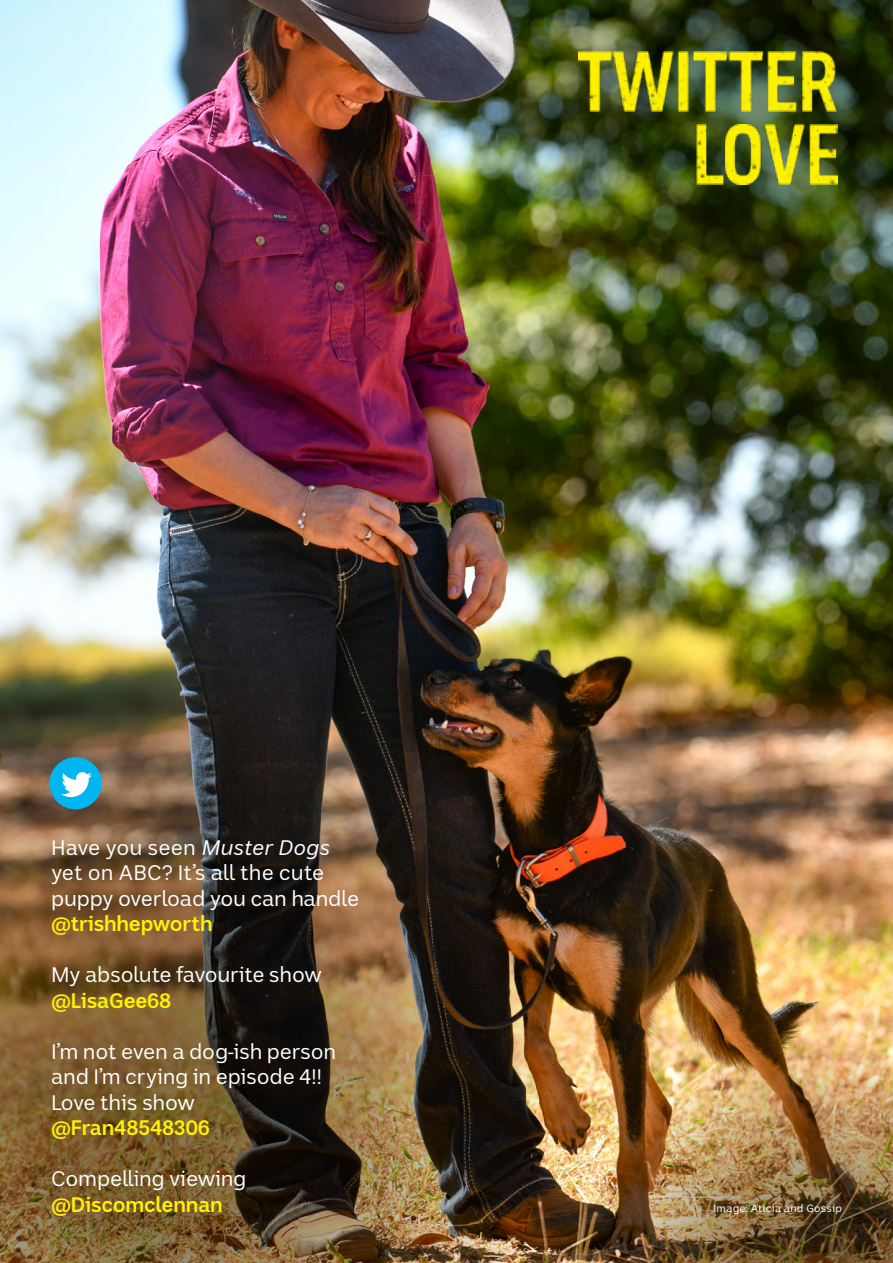
<style>
.page{position:relative;width:893px;height:1263px;background:#fff}
.page>*{position:absolute;margin:0;border:0;box-sizing:border-box;transform-origin:0 0}
.t1{font:21px/25.5px "ABC Sans Nova";letter-spacing:-.01em;color:#fff}
.t2{font:700 21px "ABC Sans Nova";letter-spacing:-.01em;color:#fff200}
.t3{font:10.5px "ABC Sans Nova";letter-spacing:.02em;color:#fff}
.s1{font-style:italic}
</style>
<div class="page">
<img style="left:0;top:0;width:893px;height:1263px">
<img style="left:0;top:712px;width:549px;height:551px">
<img style="left:563px;top:1048px;width:330px;height:215px">
<img style="left:510px;top:0;width:383px;height:359px">
<div style="left:50px;top:757px;width:52px;height:52px;background:#00b6f1;border-radius:50%"></div>
<svg style="left:61px;top:772px;width:31px;height:25px"></svg>
<img style="left:578px;top:51px;width:264px;height:60px">
<img style="left:684px;top:124px;width:153px;height:60px">
<p class="t1" style="left:51px;top:835px;width:310px">Have you seen <span class="s1">Muster Dogs </span>yet on ABC? It’s all the cute puppy overload you can handle</p>
<p class="t2" style="left:51px;top:911px;width:163px">@trishhepworth</p>
<p class="t1" style="left:51px;top:962px;width:272px">My absolute favourite show</p>
<p class="t2" style="left:51px;top:987px;width:122px">@LisaGee68</p>
<p class="t1" style="left:51px;top:1039px;width:287px">I’m not even a dog-ish person and I’m crying in episode 4!!<br>Love this show</p>
<p class="t2" style="left:51px;top:1115px;width:160px">@Fran48548306</p>
<p class="t1" style="left:51px;top:1166px;width:197px">Compelling viewing</p>
<p class="t2" style="left:51px;top:1191px;width:173px">@Discomclennan</p>
<p class="t3" style="left:714px;top:1202px;width:130px">Image: Aticia and Gossip</p>
</div>
